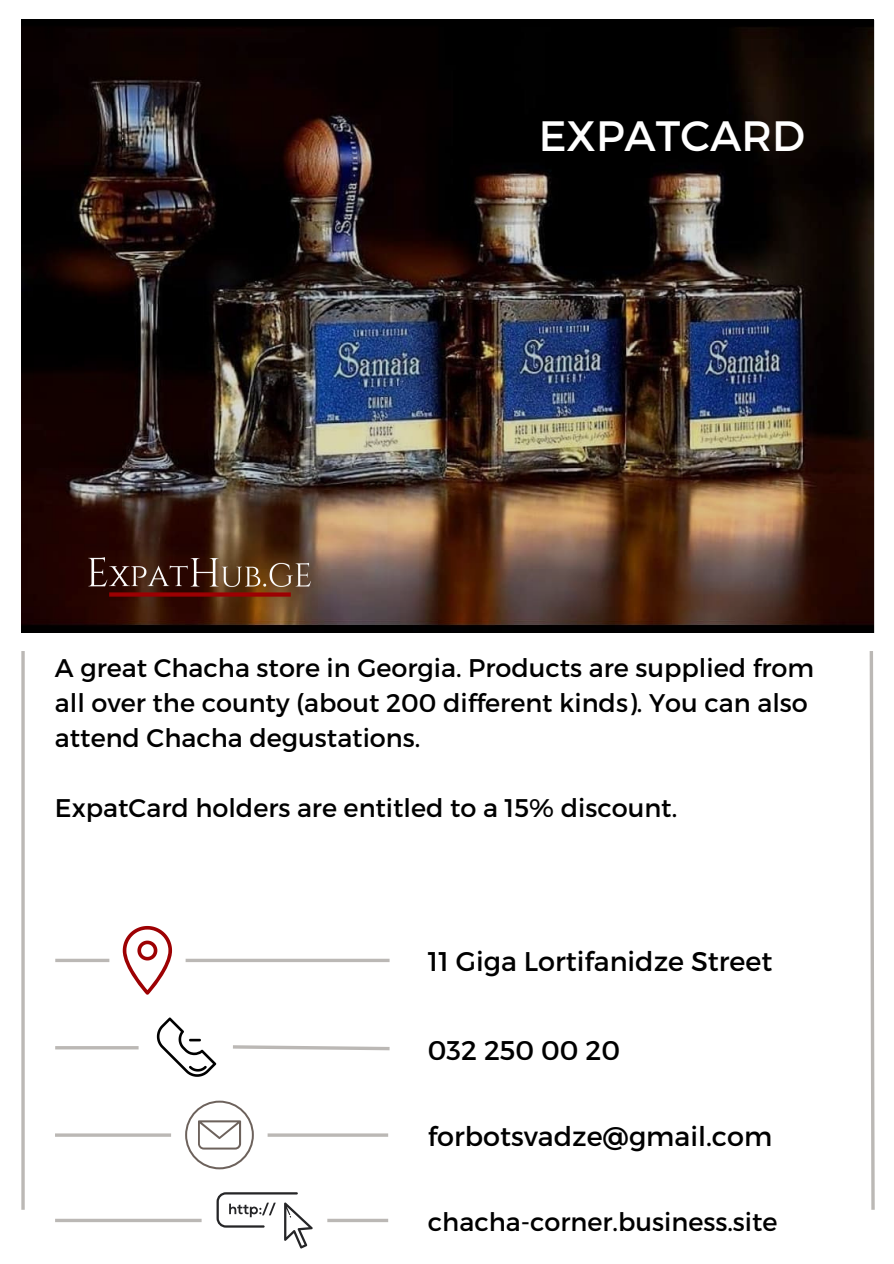
<style>
.page{position:relative;width:894px;height:1264px;background:#fff}
.page>*{position:absolute;margin:0;border:0;box-sizing:border-box;transform-origin:0 0}
.t1{font:42.45px "Montserrat";color:#fff}
.t2{font:27px "Montserrat";color:#000}
.t3{font:25.5px/35px "Montserrat";color:#000}
</style>
<div class="page">
<img style="left:21px;top:20px;width:853px;height:612px">
<img style="left:80px;top:534px;width:239px;height:80px">
<svg style="left:21px;top:651px;width:4px;height:558px;background:#c5c2c0"></svg>
<svg style="left:869px;top:651px;width:6px;height:559px"></svg>
<svg style="left:123px;top:926px;width:49px;height:68px"></svg>
<svg style="left:55px;top:958px;width:54px;height:4px"></svg>
<svg style="left:185px;top:958px;width:204px;height:4px"></svg>
<svg style="left:157px;top:1017px;width:59px;height:59px"></svg>
<hr style="left:55px;top:1046px;width:83px;height:3px;background:#bbb8b5">
<svg style="left:233px;top:1045px;width:157px;height:6px"></svg>
<svg style="left:185px;top:1100px;width:69px;height:69px"></svg>
<hr style="left:55px;top:1133px;width:116px;height:3px;background:#bbb8b5">
<hr style="left:267px;top:1133px;width:121px;height:3px;background:#bbb8b5">
<svg style="left:327px;top:1218px;width:61px;height:4px"></svg>
<svg style="left:55px;top:1218px;width:146px;height:4px"></svg>
<svg style="left:216px;top:1192px;width:96px;height:56px"></svg>
<p class="t1" style="left:538px;top:108px;width:267px">EXPATCARD</p>
<p class="t3" style="left:55px;top:649px;width:760px">A great Chacha store in Georgia. Products are supplied from all over the county (about 200 different kinds). You can also attend Chacha degustations.</p>
<p class="t3" style="left:55px;top:789px;width:623px">ExpatCard holders are entitled to a 15% discount.</p>
<p class="t2" style="left:428px;top:943px;width:346px">11 Giga Lortifanidze Street</p>
<p class="t2" style="left:428px;top:1032px;width:194px">032 250 00 20</p>
<p class="t2" style="left:428px;top:1118px;width:346px">forbotsvadze@gmail.com</p>
<p class="t3" style="left:428px;top:1202px;width:351px">chacha-corner.business.site</p>
</div>
